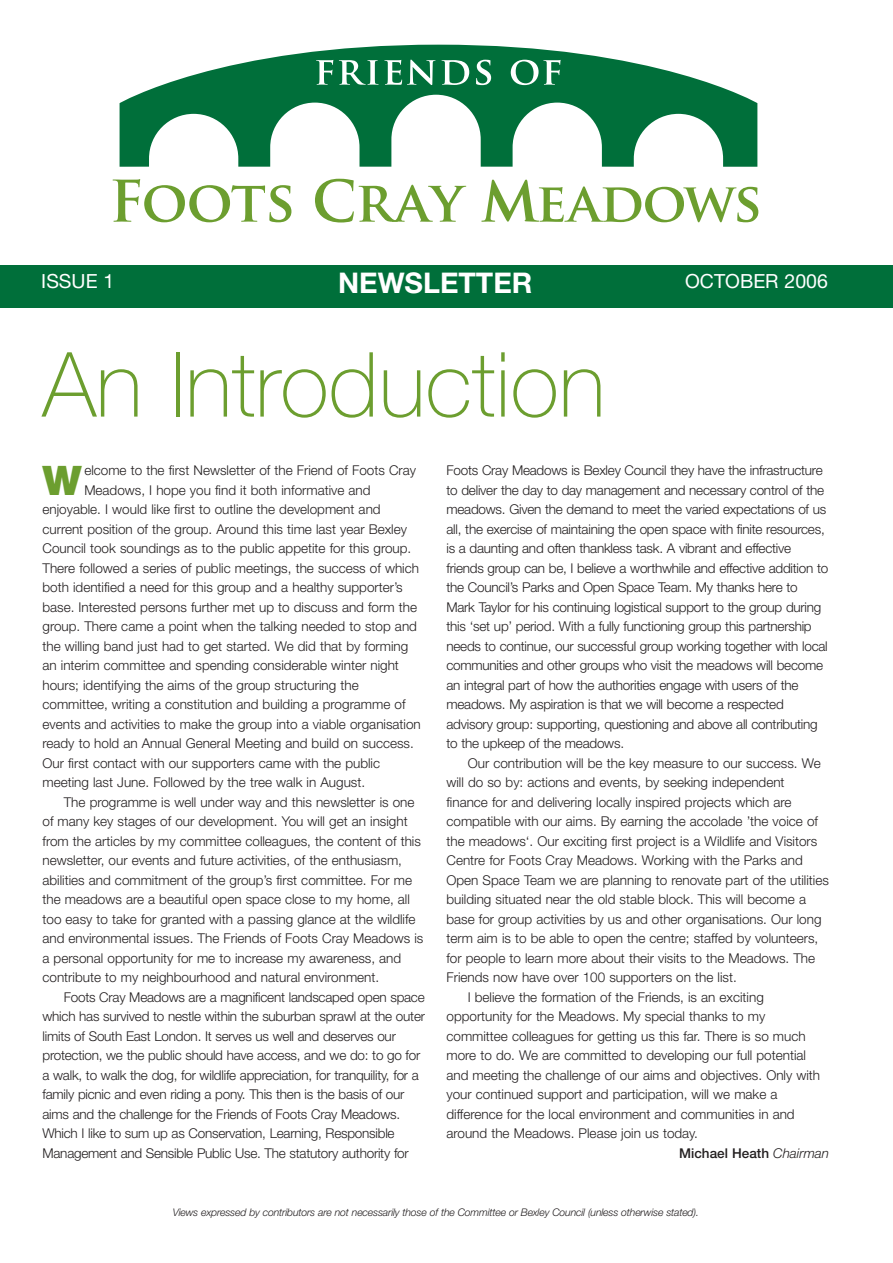
<style>
.page{position:relative;width:893px;height:1263px;background:#fff}
.page>*{position:absolute;margin:0;border:0;box-sizing:border-box;transform-origin:0 0}
.t1{font:100 90px "Helvetica Neue LT";color:#6c9e2f}
.t2{font:900 40.8px "Helvetica Neue LT";color:#6c9e2f}
.t3{font:700 28.5px "Helvetica Neue LT";color:#fff}
.t4{font:19.5px "Helvetica Neue LT";color:#fff}
.t5{font:300 13.5px/19.5px "Helvetica Neue LT";color:#231f20}
.t6{font:500 13.5px "Helvetica Neue LT";color:#231f20}
.t7{font:italic 300 10.5px "Helvetica Neue LT";letter-spacing:-.015em;color:#231f20}
.s1{font-weight:300;font-style:italic}
</style>
<div class="page">
<svg style="left:120px;top:45px;width:637px;height:122px;fill:#006f3a"></svg>
<svg style="left:113px;top:179px;width:178px;height:43px"></svg>
<svg style="left:315px;top:179px;width:151px;height:43px"></svg>
<svg style="left:481px;top:180px;width:277px;height:42px"></svg>
<svg style="left:316px;top:60px;width:17px;height:25px"></svg>
<svg style="left:339px;top:60px;width:96px;height:25px"></svg>
<svg style="left:441px;top:60px;width:28px;height:25px"></svg>
<svg style="left:476px;top:60px;width:15px;height:25px"></svg>
<svg style="left:511px;top:60px;width:50px;height:25px"></svg>
<div style="left:0;top:265px;width:893px;height:42px;background:#006f3a"></div>
<h3 class="t3" style="left:338px;top:273px;width:196px">NEWSLETTER</h3>
<h3 class="t4" style="left:41px;top:274px;width:75px">ISSUE 1</h3>
<h3 class="t4" style="left:685px;top:274px;width:144px">OCTOBER 2006</h3>
<h1 class="t1" style="left:43px;top:352px;width:564px">An Introduction</h1>
<h2 class="t2" style="left:43px;top:465px;width:41px">W</h2>
<p class="t5" style="left:84px;top:462px;width:333px">elcome to the first Newsletter of the Friend of Foots Cray</p>
<p class="t5" style="left:84px;top:482px;width:288px">Meadows, I hope you find it both informative and</p>
<p class="t5" style="left:43px;top:501px;width:340px">enjoyable. I would like first to outline the development and</p>
<p class="t5" style="left:43px;top:521px;width:366px">current position of the group. Around this time last year Bexley</p>
<p class="t5" style="left:43px;top:540px;width:370px">Council took soundings as to the public appetite for this group.</p>
<p class="t5" style="left:43px;top:560px;width:378px">There followed a series of public meetings, the success of which</p>
<p class="t5" style="left:43px;top:579px;width:362px">both identified a need for this group and a healthy supporter’s</p>
<p class="t5" style="left:43px;top:599px;width:376px">base. Interested persons further met up to discuss and form the</p>
<p class="t5" style="left:43px;top:618px;width:376px">group. There came a point when the talking needed to stop and</p>
<p class="t5" style="left:43px;top:638px;width:367px">the willing band just had to get started. We did that by forming</p>
<p class="t5" style="left:43px;top:657px;width:358px">an interim committee and spending considerable winter night</p>
<p class="t5" style="left:43px;top:677px;width:318px">hours; identifying the aims of the group structuring the</p>
<p class="t5" style="left:43px;top:696px;width:364px">committee, writing a constitution and building a programme of</p>
<p class="t5" style="left:43px;top:716px;width:380px">events and activities to make the group into a viable organisation</p>
<p class="t5" style="left:43px;top:735px;width:373px">ready to hold an Annual General Meeting and build on success.</p>
<p class="t5" style="left:43px;top:755px;width:339px">Our first contact with our supporters came with the public</p>
<p class="t5" style="left:43px;top:774px;width:324px">meeting last June. Followed by the tree walk in August.</p>
<p class="t5" style="left:64px;top:794px;width:352px">The programme is well under way and this newsletter is one</p>
<p class="t5" style="left:43px;top:813px;width:367px">of many key stages of our development. You will get an insight</p>
<p class="t5" style="left:43px;top:833px;width:380px">from the articles by my committee colleagues, the content of this</p>
<p class="t5" style="left:43px;top:852px;width:361px">newsletter, our events and future activities, of the enthusiasm,</p>
<p class="t5" style="left:43px;top:872px;width:371px">abilities and commitment of the group’s first committee. For me</p>
<p class="t5" style="left:43px;top:891px;width:369px">the meadows are a beautiful open space close to my home, all</p>
<p class="t5" style="left:43px;top:911px;width:375px">too easy to take for granted with a passing glance at the wildlife</p>
<p class="t5" style="left:43px;top:930px;width:382px">and environmental issues. The Friends of Foots Cray Meadows is</p>
<p class="t5" style="left:43px;top:950px;width:360px">a personal opportunity for me to increase my awareness, and</p>
<p class="t5" style="left:43px;top:969px;width:338px">contribute to my neighbourhood and natural environment.</p>
<p class="t5" style="left:64px;top:989px;width:362px">Foots Cray Meadows are a magnificent landscaped open space</p>
<p class="t5" style="left:43px;top:1008px;width:384px">which has survived to nestle within the suburban sprawl at the outer</p>
<p class="t5" style="left:43px;top:1028px;width:355px">limits of South East London. It serves us well and deserves our</p>
<p class="t5" style="left:43px;top:1047px;width:379px">protection, we the public should have access, and we do: to go for</p>
<p class="t5" style="left:43px;top:1067px;width:378px">a walk, to walk the dog, for wildlife appreciation, for tranquility, for a</p>
<p class="t5" style="left:43px;top:1086px;width:363px">family picnic and even riding a pony. This then is the basis of our</p>
<p class="t5" style="left:43px;top:1106px;width:359px">aims and the challenge for the Friends of Foots Cray Meadows.</p>
<p class="t5" style="left:43px;top:1125px;width:354px">Which I like to sum up as Conservation, Learning, Responsible</p>
<p class="t5" style="left:43px;top:1145px;width:368px">Management and Sensible Public Use. The statutory authority for</p>
<p class="t5" style="left:446px;top:462px;width:383px">Foots Cray Meadows is Bexley Council they have the infrastructure to deliver the day to day management and necessary control of the meadows. Given the demand to meet the varied expectations of us all, the exercise of maintaining the open space with finite resources, is a daunting and often thankless task. A vibrant and effective friends group can be, I believe a worthwhile and effective addition to the Council’s Parks and Open Space Team. My thanks here to Mark Taylor for his continuing logistical support to the group during this ‘set up’ period. With a fully functioning group this partnership needs to continue, our successful group working together with local communities and other groups who visit the meadows will become an integral part of how the authorities engage with users of the meadows. My aspiration is that we will become a respected advisory group: supporting, questioning and above all contributing to the upkeep of the meadows.</p>
<p class="t5" style="left:468px;top:755px;width:355px">Our contribution will be the key measure to our success. We</p>
<p class="t5" style="left:446px;top:774px;width:340px">will do so by: actions and events, by seeking independent</p>
<p class="t5" style="left:446px;top:794px;width:346px">finance for and delivering locally inspired projects which are</p>
<p class="t5" style="left:446px;top:813px;width:373px">compatible with our aims. By earning the accolade ’the voice of</p>
<p class="t5" style="left:446px;top:833px;width:372px">the meadows‘. Our exciting first project is a Wildlife and Visitors</p>
<p class="t5" style="left:446px;top:852px;width:358px">Centre for Foots Cray Meadows. Working with the Parks and</p>
<p class="t5" style="left:446px;top:872px;width:384px">Open Space Team we are planning to renovate part of the utilities</p>
<p class="t5" style="left:446px;top:891px;width:361px">building situated near the old stable block. This will become a</p>
<p class="t5" style="left:446px;top:911px;width:377px">base for group activities by us and other organisations. Our long</p>
<p class="t5" style="left:446px;top:930px;width:373px">term aim is to be able to open the centre; staffed by volunteers,</p>
<p class="t5" style="left:446px;top:950px;width:370px">for people to learn more about their visits to the Meadows. The</p>
<p class="t5" style="left:446px;top:969px;width:292px">Friends now have over 100 supporters on the list.</p>
<p class="t5" style="left:468px;top:989px;width:298px">I believe the formation of the Friends, is an exciting</p>
<p class="t5" style="left:446px;top:1008px;width:320px">opportunity for the Meadows. My special thanks to my</p>
<p class="t5" style="left:446px;top:1028px;width:361px">committee colleagues for getting us this far. There is so much</p>
<p class="t5" style="left:446px;top:1047px;width:361px">more to do. We are committed to developing our full potential</p>
<p class="t5" style="left:446px;top:1067px;width:375px">and meeting the challenge of our aims and objectives. Only with</p>
<p class="t5" style="left:446px;top:1086px;width:333px">your continued support and participation, will we make a</p>
<p class="t5" style="left:446px;top:1106px;width:350px">difference for the local environment and communities in and</p>
<p class="t5" style="left:446px;top:1125px;width:253px">around the Meadows. Please join us today.</p>
<p class="t6" style="left:679px;top:1148px;width:152px">Michael Heath <span class="s1">Chairman</span></p>
<p class="t7" style="left:173px;top:1209px;width:528px">Views expressed by contributors are not necessarily those of the Committee or Bexley Council (unless otherwise stated).</p>
</div>
